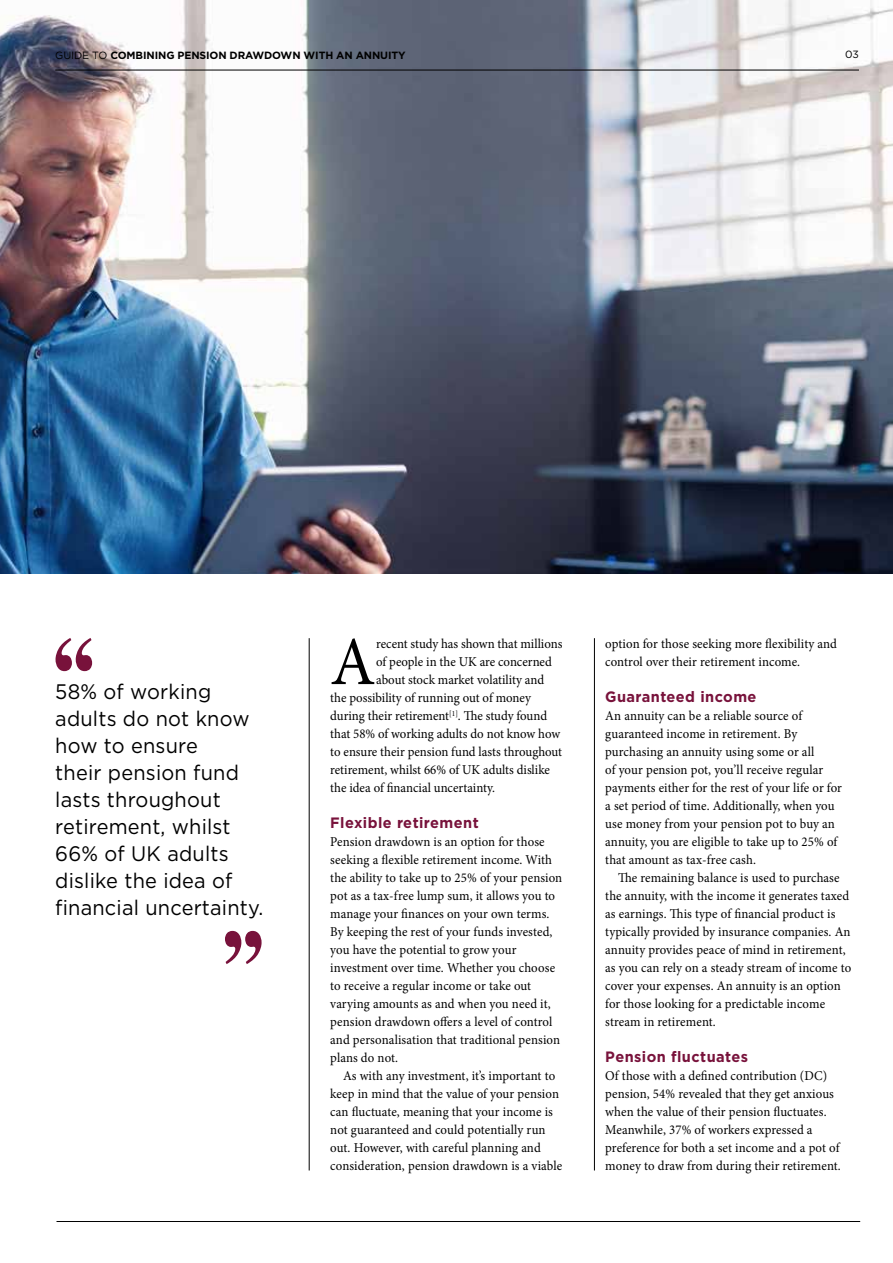
<style>
.page{position:relative;width:893px;height:1263px;background:#fff}
.page>*{position:absolute;margin:0;border:0;box-sizing:border-box;transform-origin:0 0}
.t1{font:68.85px "Minion Pro";color:#000;scale:.95 1}
.t2{font:21px/27px "Gotham HTF";letter-spacing:.01em;color:#000;scale:.95 1}
.t3{font:700 15px "Gotham HTF";letter-spacing:.03em;color:#78123b}
.t4{font:13.5px/18px "Minion Pro";letter-spacing:.005em;color:#000;scale:.95 1}
.t5{font:700 10.5px "Gotham HTF";letter-spacing:-.01em;color:#000}
.t6{font:10.5px "Gotham HTF";color:#000}
.s1{font-weight:400}
</style>
<div class="page">
<img style="left:0;top:0;width:893px;height:574px">
<hr style="left:55px;top:70px;width:804px;height:1px;background:#000">
<hr style="left:57px;top:1221px;width:803px;height:1px;background:#000">
<svg style="left:56px;top:638px;width:36px;height:33px"></svg>
<svg style="left:225px;top:931px;width:37px;height:33px"></svg>
<hr style="left:594px;top:638px;width:1px;height:532px;background:#000">
<hr style="left:309px;top:638px;width:1px;height:532px;background:#000">
<p class="t5" style="left:55px;top:49px;width:352px"><span class="s1">GUIDE TO</span> COMBINING PENSION DRAWDOWN WITH AN ANNUITY</p>
<p class="t6" style="left:845px;top:49px;width:15px">03</p>
<h2 class="t2" style="left:55px;top:677px;width:221px">58% of working adults do not know how to ensure<br>their pension fund lasts throughout retirement, whilst<br>66% of UK adults dislike the idea of financial uncertainty.</h2>
<h1 class="t1" style="left:330px;top:616px;width:49px">A</h1>
<p class="t4" style="left:376px;top:635px;width:198px">recent study has shown that millions</p>
<p class="t4" style="left:376px;top:653px;width:187px">of people in the UK are concerned</p>
<p class="t4" style="left:376px;top:671px;width:178px">about stock market volatility and</p>
<p class="t4" style="left:330px;top:689px;width:213px">the possibility of running out of money</p>
<p class="t4" style="left:330px;top:707px;width:230px">during their retirement<sup>[1]</sup>. The study found</p>
<p class="t4" style="left:330px;top:725px;width:244px">that 58% of working adults do not know how</p>
<p class="t4" style="left:330px;top:743px;width:246px">to ensure their pension fund lasts throughout</p>
<p class="t4" style="left:330px;top:761px;width:233px">retirement, whilst 66% of UK adults dislike</p>
<p class="t4" style="left:330px;top:779px;width:175px">the idea of financial uncertainty.</p>
<p class="t3" style="left:330px;top:814px;width:150px">Flexible retirement</p>
<p class="t4" style="left:330px;top:833px;width:246px">Pension drawdown is an option for those seeking a flexible retirement income. With the ability to take up to 25% of your pension pot as a tax-free lump sum, it allows you to manage your finances on your own terms.<br>By keeping the rest of your funds invested, you have the potential to grow your investment over time. Whether you choose to receive a regular income or take out varying amounts as and when you need it, pension drawdown offers a level of control and personalisation that traditional pension plans do not.</p>
<p class="t4" style="left:330px;top:1067px;width:246px;text-indent:13px">As with any investment, it’s important to keep in mind that the value of your pension can fluctuate, meaning that your income is not guaranteed and could potentially run out. However, with careful planning and consideration, pension drawdown is a viable</p>
<p class="t4" style="left:605px;top:635px;width:245px">option for those seeking more flexibility and control over their retirement income.</p>
<p class="t3" style="left:605px;top:688px;width:153px">Guaranteed income</p>
<p class="t4" style="left:605px;top:707px;width:251px">An annuity can be a reliable source of guaranteed income in retirement. By purchasing an annuity using some or all<br>of your pension pot, you’ll receive regular payments either for the rest of your life or for a set period of time. Additionally, when you use money from your pension pot to buy an annuity, you are eligible to take up to 25% of that amount as tax-free cash.</p>
<p class="t4" style="left:605px;top:869px;width:260px;text-indent:13px">The remaining balance is used to purchase the annuity, with the income it generates taxed as earnings. This type of financial product is typically provided by insurance companies. An annuity provides peace of mind in retirement, as you can rely on a steady stream of income to cover your expenses. An annuity is an option for those looking for a predictable income stream in retirement.</p>
<p class="t3" style="left:605px;top:1048px;width:144px">Pension fluctuates</p>
<p class="t4" style="left:605px;top:1067px;width:250px">Of those with a defined contribution (DC) pension, 54% revealed that they get anxious when the value of their pension fluctuates.<br>Meanwhile, 37% of workers expressed a preference for both a set income and a pot of money to draw from during their retirement.</p>
</div>
